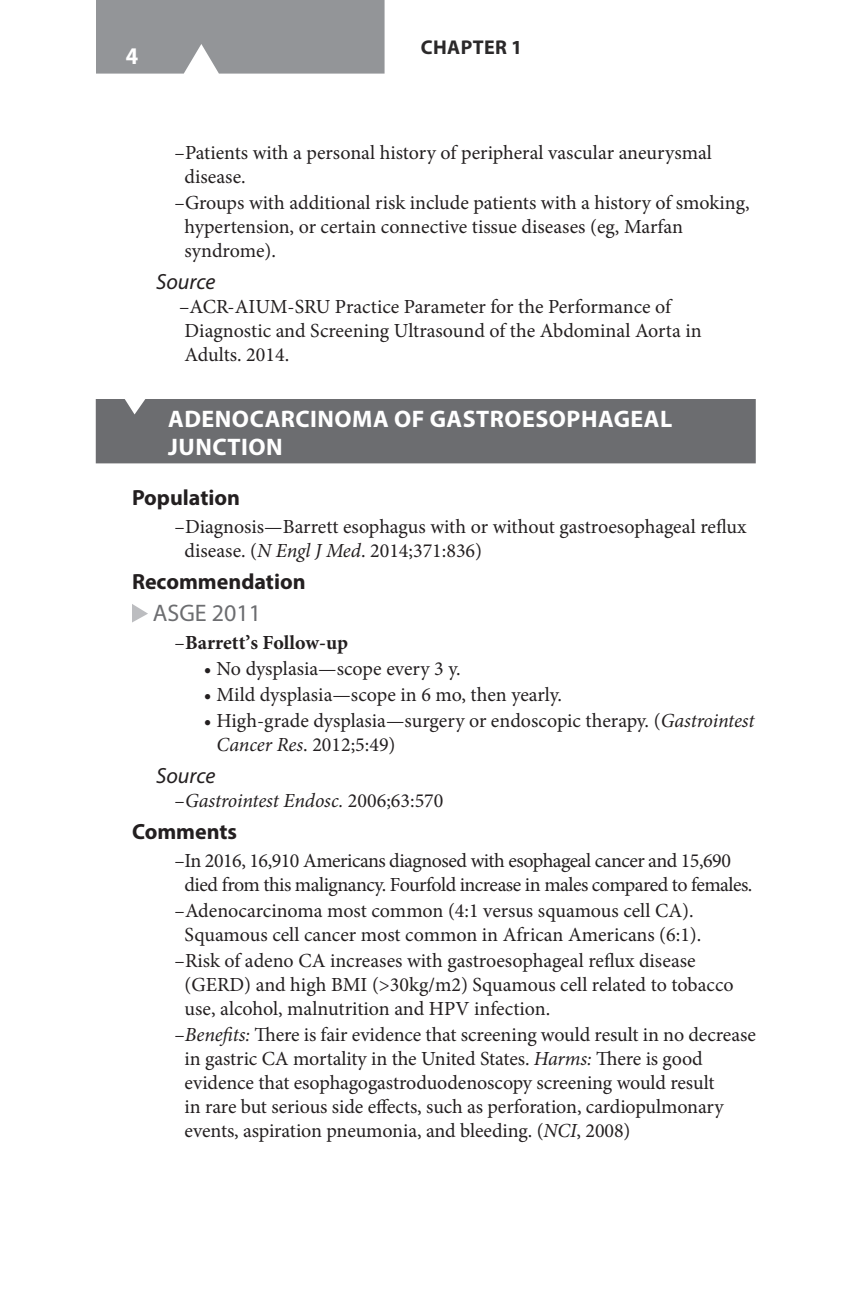
<style>
.page{position:relative;width:864px;height:1296px;background:#fff}
.page>*{position:absolute;margin:0;border:0;box-sizing:border-box;transform-origin:0 0}
.t1{font:700 24px/28px "Myriad Pro";letter-spacing:.02em;color:#fff}
.t2{font:24px "Myriad Pro";color:#6c6d70}
.t3{font:700 semi-condensed 24px "Myriad Pro";color:#fff}
.t4{font:700 22px "Myriad Pro";color:#231f20}
.t5{font:italic 22px "Myriad Pro";color:#231f20}
.t6{font:20px/24px "Minion Pro";letter-spacing:-.005em;color:#231f20}
.t7{font:20px/24px "Minion Pro";letter-spacing:-.025em;color:#231f20}
.t8{font:italic 20px "Minion Pro";letter-spacing:-.01em;color:#231f20}
.t9{font:700 20px "Minion Pro";color:#231f20}
.t10{font:700 20px "Myriad Pro";letter-spacing:.02em;color:#2b292a}
.s1{font-style:italic}
.s2{font-weight:400}
.s3{font-style:normal}
</style>
<div class="page">
<div style="left:96px;top:0;width:289px;height:74px;background:#939598"></div>
<div style="left:96px;top:399px;width:660px;height:64px;background:#6c6d70"></div>
<svg style="left:132px;top:604px;width:16px;height:19px"></svg>
<p class="t3" style="left:126px;top:43px;width:14px">4</p>
<p class="t10" style="left:421px;top:34px;width:103px">CHAPTER 1</p>
<p class="t6" style="left:185px;top:140px;width:529px;text-indent:-10px">–Patients with a personal history of peripheral vascular aneurysmal disease.</p>
<p class="t6" style="left:185px;top:190px;width:567px;text-indent:-10px">–Groups with additional risk include patients with a history of smoking, hypertension, or certain connective tissue diseases (eg, Marfan syndrome).</p>
<p class="t5" style="left:156px;top:268px;width:61px">Source</p>
<p class="t6" style="left:179px;top:294px;width:524px">–ACR-AIUM-SRU Practice Parameter for the Performance of<br>Diagnostic and Screening Ultrasound of the Abdominal Aorta in<br>Adults. 2014.</p>
<p class="t1" style="left:168px;top:404px;width:506px">ADENOCARCINOMA OF GASTROESOPHAGEAL<br>JUNCTION</p>
<p class="t4" style="left:132px;top:483px;width:110px">Population</p>
<p class="t6" style="left:185px;top:514px;width:563px;text-indent:-10px">–Diagnosis—Barrett esophagus with or without gastroesophageal reflux disease. (<span class="s1">N Engl J Med</span>. 2014;371:836)</p>
<p class="t4" style="left:132px;top:567px;width:175px">Recommendation</p>
<p class="t2" style="left:153px;top:598px;width:110px">ASGE 2011</p>
<p class="t9" style="left:175px;top:628px;width:175px"><span class="s2">–</span>Barrett’s Follow-up</p>
<p class="t6" style="left:204px;top:656px;width:258px">• No dysplasia—scope every 3 y.</p>
<p class="t6" style="left:204px;top:682px;width:360px">• Mild dysplasia—scope in 6 mo, then yearly.</p>
<p class="t6" style="left:217px;top:708px;width:540px;text-indent:-13px">• High-grade dysplasia—surgery or endoscopic therapy. (<span class="s1">Gastrointest<br>Cancer Res</span>. 2012;5:49)</p>
<p class="t5" style="left:156px;top:762px;width:61px">Source</p>
<p class="t8" style="left:175px;top:786px;width:270px"><span class="s3">–</span>Gastrointest Endosc. <span class="s3">2006;63:570</span></p>
<p class="t4" style="left:132px;top:817px;width:107px">Comments</p>
<p class="t7" style="left:185px;top:848px;width:569px;text-indent:-10px">–In 2016, 16,910 Americans diagnosed with esophageal cancer and 15,690 died from this malignancy. Fourfold increase in males compared to females.</p>
<p class="t6" style="left:175px;top:898px;width:528px;text-align:center">–Adenocarcinoma most common (4:1 versus squamous cell CA).<br>Squamous cell cancer most common in African Americans (6:1).</p>
<p class="t6" style="left:185px;top:948px;width:551px;text-indent:-10px">–Risk of adeno CA increases with gastroesophageal reflux disease (GERD) and high BMI (&gt;30kg/m2) Squamous cell related to tobacco use, alcohol, malnutrition and HPV infection.</p>
<p class="t6" style="left:185px;top:1022px;width:573px;text-indent:-10px">–<span class="s1">Benefits:</span> There is fair evidence that screening would result in no decrease in gastric CA mortality in the United States. <span class="s1">Harms:</span> There is good evidence that esophagogastroduodenoscopy screening would result<br>in rare but serious side effects, such as perforation, cardiopulmonary events, aspiration pneumonia, and bleeding. (<span class="s1">NCI</span>, 2008)</p>
</div>
